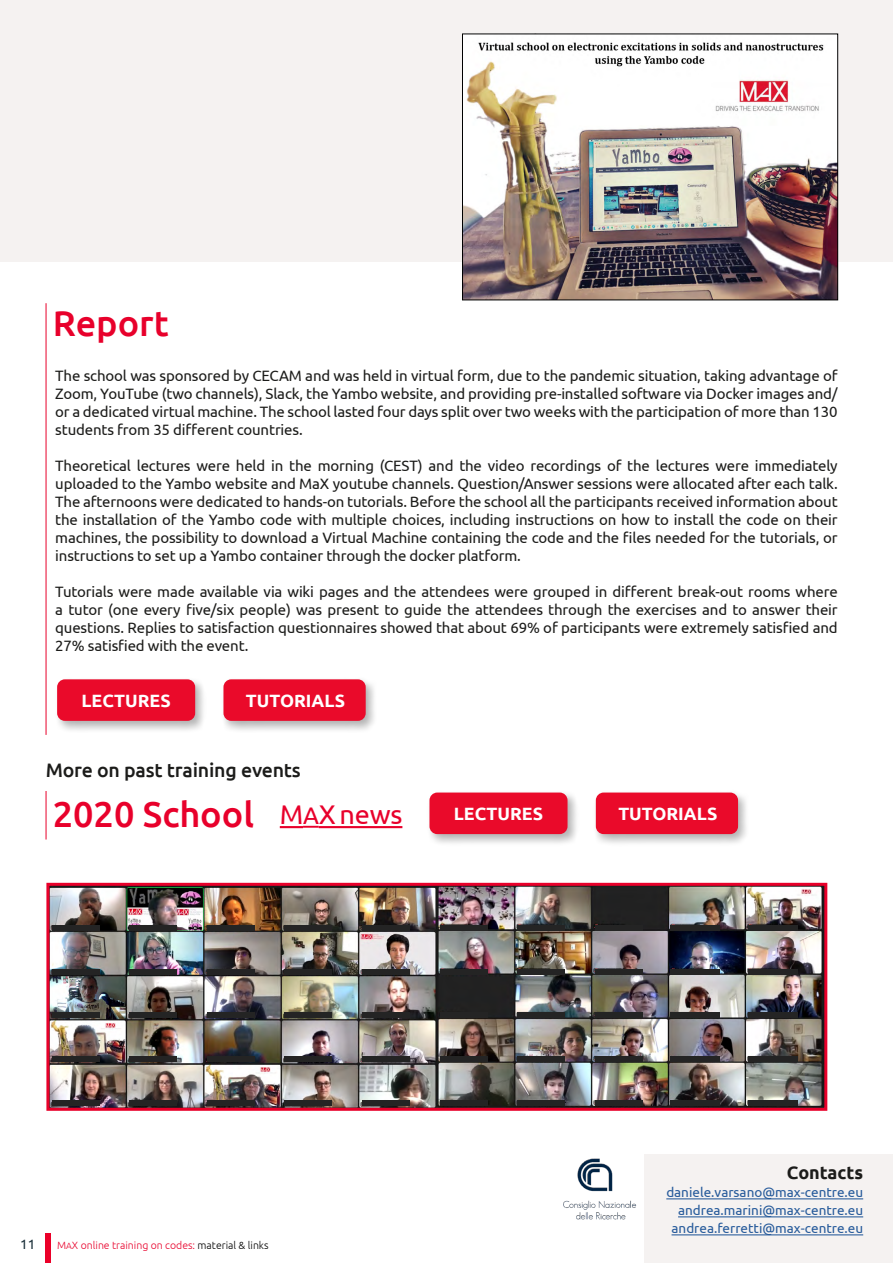
<style>
.page{position:relative;width:893px;height:1263px;background:#fff}
.page>*{position:absolute;margin:0;border:0;box-sizing:border-box;transform-origin:0 0}
.t1{font:500 36px "Ubuntu";color:#e8002b}
.t2{font:27px "Ubuntu";color:#e8002b}
.t3{font:500 19.5px "Ubuntu";letter-spacing:-.01em;color:#1c1c1a}
.t4{font:700 18px "Ubuntu";color:#1c1c1a}
.t5{font:700 17.85px "Ubuntu";color:#fff}
.t6{font:15px/18px "Ubuntu";letter-spacing:-.01em;color:#1c1c1a;text-align:justify}
.t7{font:13.5px/18px "Ubuntu";color:#275b9b;text-align:right}
.t8{font:13.5px "Ubuntu";color:#1c313a}
.t9{font:300 10.5px "Ubuntu";color:#e8002b}
.s1{font-size:24px}
.s2{font-size:9px}
.s3{color:#000}
</style>
<div class="page">
<div style="left:46px;top:1233px;width:5px;height:30px;background:#eb0029"></div>
<div style="left:0;top:0;width:893px;height:261px;background:#f5f2f1"></div>
<div style="left:645px;top:1154px;width:248px;height:109px;background:#f5f2f1"></div>
<hr style="left:666px;top:1198px;width:197px;height:1px;background:#275b9b">
<hr style="left:678px;top:1216px;width:185px;height:1px;background:#275b9b">
<hr style="left:671px;top:1234px;width:192px;height:1px;background:#275b9b">
<hr style="left:280px;top:826px;width:23px;height:2px;background:#e8002b">
<svg style="left:303px;top:826px;width:16px;height:2px"></svg>
<hr style="left:319px;top:826px;width:83px;height:2px;background:#e8002b">
<hr style="left:46px;top:303px;width:1px;height:432px;background:#e8002b">
<hr style="left:46px;top:791px;width:1px;height:48px;background:#e8002b">
<div style="left:54px;top:676px;width:153px;height:57px;background:#000;opacity:.3"></div>
<div style="left:57px;top:679px;width:138px;height:42px;background:#ea0a2a;border-radius:8px"></div>
<div style="left:426px;top:789px;width:153px;height:57px;background:#000;opacity:.3"></div>
<div style="left:429px;top:792px;width:138px;height:42px;background:#ea0a2a;border-radius:8px"></div>
<div style="left:220px;top:676px;width:158px;height:57px;background:#000;opacity:.3"></div>
<div style="left:223px;top:679px;width:143px;height:42px;background:#ea0a2a;border-radius:8px"></div>
<div style="left:592px;top:789px;width:158px;height:57px;background:#000;opacity:.3"></div>
<div style="left:596px;top:792px;width:142px;height:42px;background:#ea0a2a;border-radius:8px"></div>
<img style="left:464px;top:36px;width:372px;height:262px">
<div style="left:462px;top:34px;width:376px;height:266px;border:1px solid #000"></div>
<img style="left:563px;top:1158px;width:74px;height:62px">
<img style="left:50px;top:887px;width:386px;height:220px">
<img style="left:436px;top:887px;width:387px;height:220px">
<div style="left:46px;top:883px;width:781px;height:228px;border:3px solid #e8002a"></div>
<div style="left:52px;top:925px;width:48px;height:6px;background:#242424"></div>
<div style="left:52px;top:969px;width:48px;height:5px;background:#242424"></div>
<div style="left:52px;top:1012px;width:48px;height:6px;background:#242424"></div>
<div style="left:52px;top:1056px;width:48px;height:6px;background:#242424"></div>
<div style="left:52px;top:1100px;width:48px;height:5px;background:#242424"></div>
<div style="left:129px;top:925px;width:48px;height:6px;background:#242424"></div>
<div style="left:129px;top:969px;width:48px;height:5px;background:#242424"></div>
<div style="left:129px;top:1012px;width:48px;height:6px;background:#242424"></div>
<div style="left:129px;top:1056px;width:48px;height:6px;background:#242424"></div>
<div style="left:129px;top:1100px;width:48px;height:5px;background:#242424"></div>
<div style="left:207px;top:925px;width:48px;height:6px;background:#242424"></div>
<div style="left:207px;top:969px;width:48px;height:5px;background:#242424"></div>
<div style="left:207px;top:1012px;width:48px;height:6px;background:#242424"></div>
<div style="left:207px;top:1056px;width:48px;height:6px;background:#242424"></div>
<div style="left:207px;top:1100px;width:48px;height:5px;background:#242424"></div>
<div style="left:284px;top:925px;width:48px;height:6px;background:#242424"></div>
<div style="left:284px;top:969px;width:48px;height:5px;background:#242424"></div>
<div style="left:284px;top:1012px;width:48px;height:6px;background:#242424"></div>
<div style="left:284px;top:1056px;width:48px;height:6px;background:#242424"></div>
<div style="left:284px;top:1100px;width:48px;height:5px;background:#242424"></div>
<div style="left:362px;top:925px;width:48px;height:6px;background:#242424"></div>
<div style="left:362px;top:969px;width:48px;height:5px;background:#242424"></div>
<div style="left:362px;top:1012px;width:48px;height:6px;background:#242424"></div>
<div style="left:362px;top:1056px;width:48px;height:6px;background:#242424"></div>
<div style="left:362px;top:1100px;width:48px;height:5px;background:#242424"></div>
<div style="left:440px;top:925px;width:47px;height:6px;background:#242424"></div>
<div style="left:440px;top:969px;width:47px;height:5px;background:#242424"></div>
<div style="left:440px;top:1012px;width:47px;height:6px;background:#242424"></div>
<div style="left:440px;top:1056px;width:47px;height:6px;background:#242424"></div>
<div style="left:440px;top:1100px;width:47px;height:5px;background:#242424"></div>
<div style="left:517px;top:925px;width:48px;height:6px;background:#242424"></div>
<div style="left:517px;top:969px;width:48px;height:5px;background:#242424"></div>
<div style="left:517px;top:1012px;width:48px;height:6px;background:#242424"></div>
<div style="left:517px;top:1056px;width:48px;height:6px;background:#242424"></div>
<div style="left:517px;top:1100px;width:48px;height:5px;background:#242424"></div>
<div style="left:595px;top:925px;width:47px;height:6px;background:#242424"></div>
<div style="left:595px;top:969px;width:47px;height:5px;background:#242424"></div>
<div style="left:595px;top:1012px;width:47px;height:6px;background:#242424"></div>
<div style="left:595px;top:1056px;width:47px;height:6px;background:#242424"></div>
<div style="left:595px;top:1100px;width:47px;height:5px;background:#242424"></div>
<div style="left:671px;top:925px;width:49px;height:6px;background:#242424"></div>
<div style="left:671px;top:969px;width:49px;height:5px;background:#242424"></div>
<div style="left:671px;top:1012px;width:49px;height:6px;background:#242424"></div>
<div style="left:671px;top:1056px;width:49px;height:6px;background:#242424"></div>
<div style="left:671px;top:1100px;width:49px;height:5px;background:#242424"></div>
<div style="left:748px;top:925px;width:50px;height:6px;background:#242424"></div>
<div style="left:748px;top:969px;width:50px;height:5px;background:#242424"></div>
<div style="left:748px;top:1012px;width:50px;height:6px;background:#242424"></div>
<div style="left:748px;top:1056px;width:50px;height:6px;background:#242424"></div>
<div style="left:748px;top:1100px;width:50px;height:5px;background:#242424"></div>
<h1 class="t1" style="left:53px;top:300px;width:118px">Report</h1>
<p class="t6" style="left:55px;top:366px;width:784px">The school was sponsored by CECAM and was held in virtual form, due to the pandemic situation, taking advantage of Zoom, YouTube (two channels), Slack, the Yambo website, and providing pre-installed software via Docker images and/ or a dedicated virtual machine. The school lasted four days split over two weeks with the participation of more than 130 students from 35 different countries.</p>
<p class="t6" style="left:55px;top:456px;width:784px">Theoretical lectures were held in the morning (CEST) and the video recordings of the lectures were immediately uploaded to the Yambo website and MaX youtube channels. Question/Answer sessions were allocated after each talk.<br>The afternoons were dedicated to hands-on tutorials. Before the school all the participants received information about the installation of the Yambo code with multiple choices, including instructions on how to install the code on their machines, the possibility to download a Virtual Machine containing the code and the files needed for the tutorials, or instructions to set up a Yambo container through the docker platform.</p>
<p class="t6" style="left:55px;top:582px;width:784px">Tutorials were made available via wiki pages and the attendees were grouped in different break-out rooms where a tutor (one every five/six people) was present to guide the attendees through the exercises and to answer their questions. Replies to satisfaction questionnaires showed that about 69% of participants were extremely satisfied and 27% satisfied with the event.</p>
<p class="t5" style="left:82px;top:690px;width:91px">LECTURES</p>
<p class="t5" style="left:246px;top:690px;width:101px">TUTORIALS</p>
<h3 class="t3" style="left:46px;top:757px;width:257px">More on past training events</h3>
<h2 class="t2" style="left:280px;top:798px;width:124px">M<span class="s1">A</span>X news</h2>
<h1 class="t1" style="left:53px;top:792px;width:203px">2020 School</h1>
<p class="t5" style="left:454px;top:803px;width:91px">LECTURES</p>
<p class="t5" style="left:618px;top:803px;width:101px">TUTORIALS</p>
<p class="t8" style="left:20px;top:1236px;width:17px">11</p>
<p class="t9" style="left:57px;top:1238px;width:213px">M<span class="s2">A</span>X online training on codes: <span class="s3">material &amp; links</span></p>
<p class="t4" style="left:787px;top:1162px;width:78px">Contacts</p>
<p class="t7" style="left:666px;top:1183px;width:198px">daniele.varsano@max-centre.eu andrea.marini@max-centre.eu andrea.ferretti@max-centre.eu</p>
</div>
